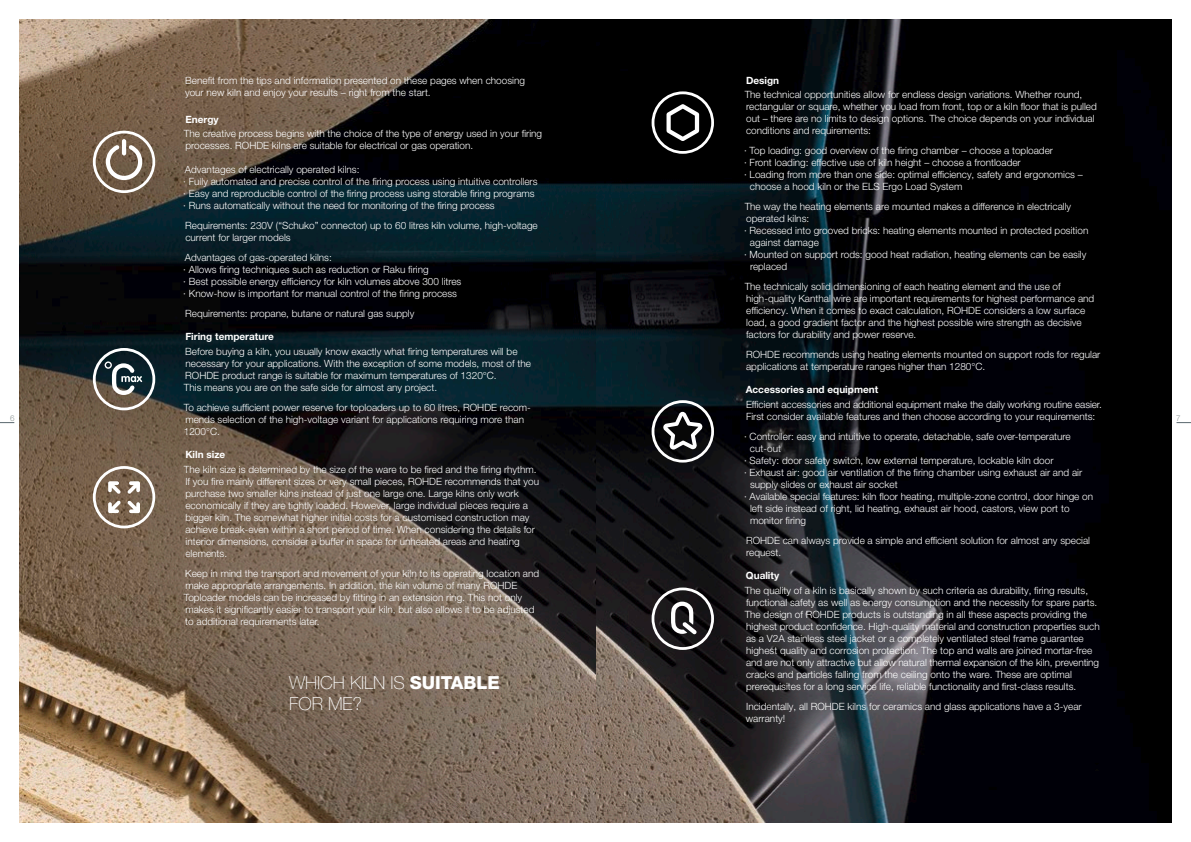
<style>
.page{position:relative;width:1191px;height:842px;background:#fff}
.page>*{position:absolute;margin:0;border:0;box-sizing:border-box;transform-origin:0 0}
.t1{font:100 18px/21px "Helvetica Neue LT Pro";color:#fff}
.t2{font:300 10px/12px "Helvetica Neue LT Pro";color:#fff}
.t3{font:700 10px "Helvetica Neue LT Pro";color:#fff}
.t4{font:300 8px "Helvetica Neue LT Pro";color:#8e9696}
.s1{font-weight:800}
</style>
<div class="page">
<svg style="left:1176px;top:422px;width:15px;height:1px"></svg>
<svg style="left:0;top:422px;width:14px;height:1px"></svg>
<img style="left:20px;top:20px;width:1151px;height:802px">
<svg style="left:93px;top:131px;width:62px;height:62px"></svg>
<hr style="left:122px;top:139px;width:4px;height:16px;background:#fff;border-radius:2px">
<svg style="left:651px;top:91px;width:63px;height:63px"></svg>
<svg style="left:651px;top:400px;width:63px;height:63px"></svg>
<svg style="left:651px;top:587px;width:63px;height:63px"></svg>
<svg style="left:93px;top:348px;width:62px;height:62px"></svg>
<svg style="left:93px;top:466px;width:62px;height:62px"></svg>
<p class="t2" style="left:185px;top:74px;width:341px">Benefit from the tips and information presented on these pages when choosing your new kiln and enjoy your results – right from the start.</p>
<p class="t3" style="left:185px;top:113px;width:35px">Energy</p>
<p class="t2" style="left:184px;top:127px;width:360px">The creative process begins with the choice of the type of energy used in your firing processes. ROHDE kilns are suitable for electrical or gas operation.</p>
<p class="t2" style="left:183px;top:163px;width:356px">Advantages of electrically operated kilns:<br>· Fully automated and precise control of the firing process using intuitive controllers · Easy and reproducible control of the firing process using storable firing programs · Runs automatically without the need for monitoring of the firing process</p>
<p class="t2" style="left:185px;top:219px;width:354px">Requirements: 230V (“Schuko” connector) up to 60 litres kiln volume, high-voltage current for larger models</p>
<p class="t2" style="left:183px;top:251px;width:280px">Advantages of gas-operated kilns:<br>· Allows firing techniques such as reduction or Raku firing<br>· Best possible energy efficiency for kiln volumes above 300 litres · Know-how is important for manual control of the firing process</p>
<p class="t2" style="left:185px;top:307px;width:230px">Requirements: propane, butane or natural gas supply</p>
<p class="t3" style="left:185px;top:330px;width:90px">Firing temperature</p>
<p class="t2" style="left:184px;top:345px;width:348px">Before buying a kiln, you usually know exactly what firing temperatures will be necessary for your applications. With the exception of some models, most of the ROHDE product range is suitable for maximum temperatures of 1320°C.<br>This means you are on the safe side for almost any project.</p>
<p class="t2" style="left:184px;top:401px;width:348px">To achieve sufficient power reserve for toploaders up to 60 litres, ROHDE recom&shy;mends selection of the high-voltage variant for applications requiring more than<br>1200°C.</p>
<p class="t3" style="left:185px;top:448px;width:41px">Kiln size</p>
<p class="t2" style="left:184px;top:463px;width:357px">The kiln size is determined by the size of the ware to be fired and the firing rhythm.<br>If you fire mainly different sizes or very small pieces, ROHDE recommends that you purchase two smaller kilns instead of just one large one. Large kilns only work economically if they are tightly loaded. However, large individual pieces require a bigger kiln. The somewhat higher initial costs for a customised construction may achieve break-even within a short period of time. When considering the details for interior dimensions, consider a buffer in space for unheated areas and heating elements.</p>
<p class="t2" style="left:184px;top:567px;width:357px">Keep in mind the transport and movement of your kiln to its operating location and make appropriate arrangements. In addition, the kiln volume of many ROHDE Toploader models can be increased by fitting in an extension ring. This not only makes it significantly easier to transport your kiln, but also allows it to be adjusted to additional requirements later.</p>
<p class="t3" style="left:746px;top:74px;width:35px">Design</p>
<p class="t2" style="left:744px;top:88px;width:353px">The technical opportunities allow for endless design variations. Whether round, rectangular or square, whether you load from front, top or a kiln floor that is pulled out – there are no limits to design options. The choice depends on your individual conditions and requirements:</p>
<p class="t2" style="left:744px;top:144px;width:310px">· Top loading: good overview of the firing chamber – choose a toploader</p>
<p class="t2" style="left:744px;top:156px;width:278px">· Front loading: effective use of kiln height – choose a frontloader</p>
<p class="t2" style="left:744px;top:168px;width:340px">· Loading from more than one side: optimal efficiency, safety and ergonomics –</p>
<p class="t2" style="left:750px;top:180px;width:214px">choose a hood kiln or the ELS Ergo Load System</p>
<p class="t2" style="left:744px;top:200px;width:328px">The way the heating elements are mounted makes a difference in electrically</p>
<p class="t2" style="left:746px;top:212px;width:65px">operated kilns:</p>
<p class="t2" style="left:744px;top:224px;width:346px">· Recessed into grooved bricks: heating elements mounted in protected position</p>
<p class="t2" style="left:750px;top:236px;width:70px">against damage</p>
<p class="t2" style="left:744px;top:248px;width:344px">· Mounted on support rods: good heat radiation, heating elements can be easily</p>
<p class="t2" style="left:750px;top:260px;width:39px">replaced</p>
<p class="t2" style="left:744px;top:280px;width:351px">The technically solid dimensioning of each heating element and the use of high-quality Kanthal wire are important requirements for highest performance and efficiency. When it comes to exact calculation, ROHDE considers a low surface load, a good gradient factor and the highest possible wire strength as decisive factors for durability and power reserve.</p>
<p class="t2" style="left:746px;top:348px;width:356px">ROHDE recommends using heating elements mounted on support rods for regular applications at temperature ranges higher than 1280°C.</p>
<p class="t3" style="left:745px;top:383px;width:134px">Accessories and equipment</p>
<p class="t2" style="left:746px;top:398px;width:357px">Efficient accessories and additional equipment make the daily working routine easier.<br>First consider available features and then choose according to your requirements:</p>
<p class="t2" style="left:744px;top:430px;width:328px">· Controller: easy and intuitive to operate, detachable, safe over-temperature</p>
<p class="t2" style="left:750px;top:442px;width:33px">cut-out</p>
<p class="t2" style="left:744px;top:454px;width:311px">· Safety: door safety switch, low external temperature, lockable kiln door</p>
<p class="t2" style="left:744px;top:466px;width:340px">· Exhaust air: good air ventilation of the firing chamber using exhaust air and air</p>
<p class="t2" style="left:750px;top:478px;width:149px">supply slides or exhaust air socket</p>
<p class="t2" style="left:744px;top:490px;width:350px">· Available special features: kiln floor heating, multiple-zone control, door hinge on</p>
<p class="t2" style="left:750px;top:502px;width:321px">left side instead of right, lid heating, exhaust air hood, castors, view port to</p>
<p class="t2" style="left:750px;top:514px;width:57px">monitor firing</p>
<p class="t2" style="left:746px;top:534px;width:345px">ROHDE can always provide a simple and efficient solution for almost any special request.</p>
<p class="t3" style="left:746px;top:569px;width:35px">Quality</p>
<p class="t2" style="left:744px;top:584px;width:357px">The quality of a kiln is basically shown by such criteria as durability, firing results, functional safety as well as energy consumption and the necessity for spare parts.<br>The design of ROHDE products is outstanding in all these aspects providing the highest product confidence. High-quality material and construction properties such as a V2A stainless steel jacket or a completely ventilated steel frame guarantee highest quality and corrosion protection. The top and walls are joined mortar-free and are not only attractive but allow natural thermal expansion of the kiln, preventing cracks and particles falling from the ceiling onto the ware. These are optimal prerequisites for a long service life, reliable functionality and first-class results.</p>
<p class="t2" style="left:746px;top:700px;width:337px">Incidentally, all ROHDE kilns for ceramics and glass applications have a 3-year warranty!</p>
<p class="t4" style="left:10px;top:413px;width:6px">6</p>
<p class="t4" style="left:1176px;top:413px;width:6px">7</p>
<h1 class="t1" style="left:289px;top:672px;width:212px">WHICH KILN IS <span class="s1">SUITABLE<br></span>FOR ME?</h1>
</div>
